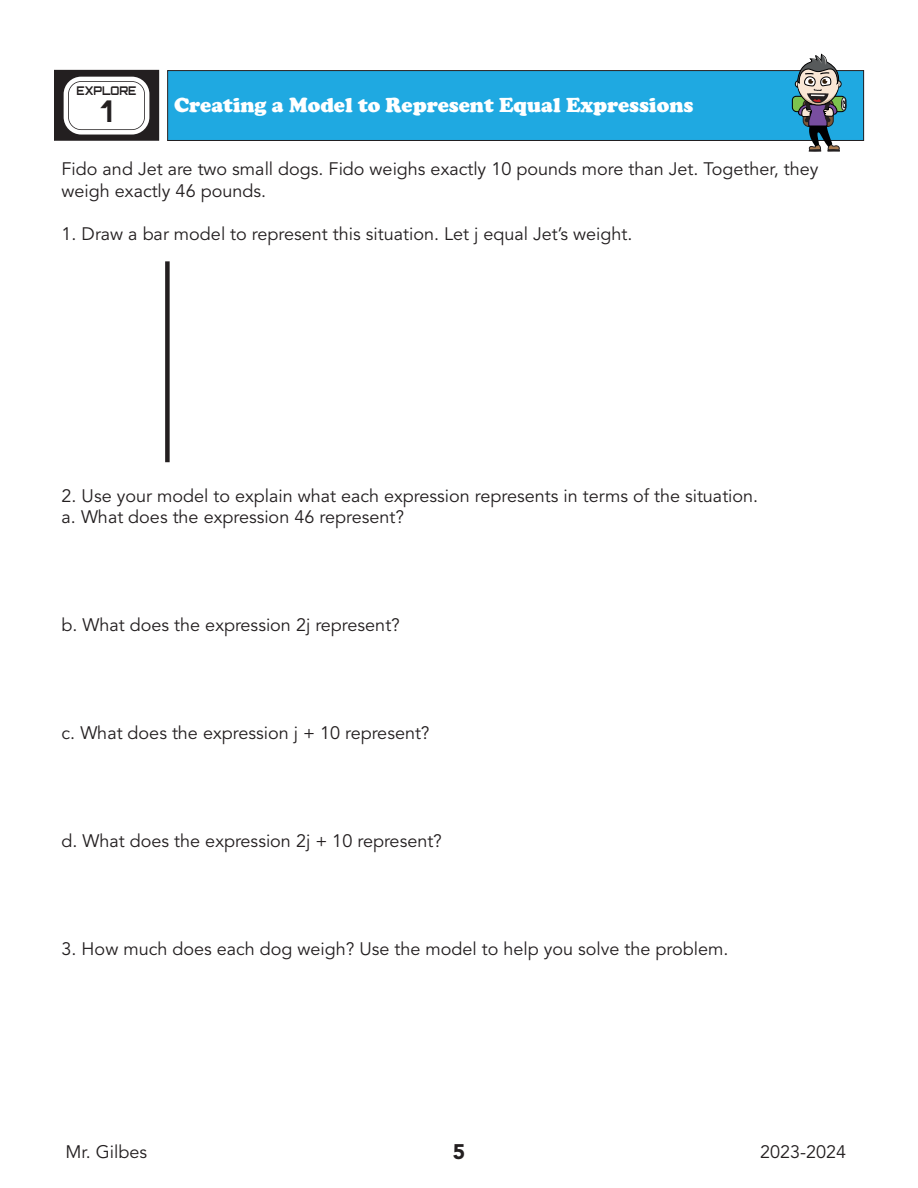
<style>
.page{position:relative;width:918px;height:1188px;background:#fff}
.page>*{position:absolute;margin:0;border:0;box-sizing:border-box;transform-origin:0 0}
.t1{font:700 30px "Orbitron";color:#231f20}
.t2{font:900 21px "Cooper";color:#fff}
.t3{font:900 21px "Avenir LT Std";color:#231f20}
.t4{font:18px/21.6px "Avenir LT Std";color:#231f20}
.t5{font:700 12px "Orbitron";color:#231f20;scale:.9 1}
</style>
<div class="page">
<div style="left:168px;top:71px;width:696px;height:69px;background:#1fa9e1"></div>
<div style="left:167px;top:70px;width:697px;height:71px;border:1px solid #231f20"></div>
<div style="left:792px;top:96px;width:54px;height:16px;background:#7dc34e;border-radius:4px"></div>
<div style="left:792px;top:96px;width:54px;height:16px;border:1px solid #000002;border-radius:4px"></div>
<svg style="left:795px;top:54px;width:52px;height:98px"></svg>
<div style="left:54px;top:70px;width:105px;height:70px;background:#231f20"></div>
<div style="left:54px;top:70px;width:105px;height:71px;border:1px solid #231f20"></div>
<div style="left:66px;top:79px;width:81px;height:53px;background:#fff;border-radius:15px"></div>
<div style="left:63px;top:76px;width:87px;height:59px;border:6px solid #231f20;border-radius:15px"></div>
<div style="left:64px;top:77px;width:85px;height:58px;border:4px solid #fff;border-radius:15px"></div>
<div style="left:165px;top:261px;width:5px;height:201px;background:#231f20"></div>
<p class="t5" style="left:76px;top:84px;width:68px">EXPLORE</p>
<p class="t1" style="left:101px;top:93px;width:13px">1</p>
<p class="t4" style="left:62px;top:159px;width:758px">Fido and Jet are two small dogs. Fido weighs exactly 10 pounds more than Jet. Together, they weigh exactly 46 pounds.</p>
<p class="t4" style="left:62px;top:223px;width:572px">1. Draw a bar model to represent this situation. Let j equal Jet’s weight.</p>
<p class="t2" style="left:174px;top:93px;width:521px">Creating a Model to Represent Equal Expressions</p>
<p class="t4" style="left:62px;top:485px;width:698px">2. Use your model to explain what each expression represents in terms of the situation.</p>
<p class="t4" style="left:62px;top:507px;width:344px">a. What does the expression 46 represent?</p>
<p class="t4" style="left:62px;top:615px;width:340px">b. What does the expression 2j represent?</p>
<p class="t4" style="left:62px;top:723px;width:370px">c. What does the expression j + 10 represent?</p>
<p class="t4" style="left:62px;top:831px;width:382px">d. What does the expression 2j + 10 represent?</p>
<p class="t4" style="left:62px;top:939px;width:668px">3. How much does each dog weigh? Use the model to help you solve the problem.</p>
<p class="t4" style="left:66px;top:1142px;width:83px">Mr. Gilbes</p>
<p class="t3" style="left:453px;top:1139px;width:14px">5</p>
<p class="t4" style="left:760px;top:1142px;width:88px">2023-2024</p>
</div>
